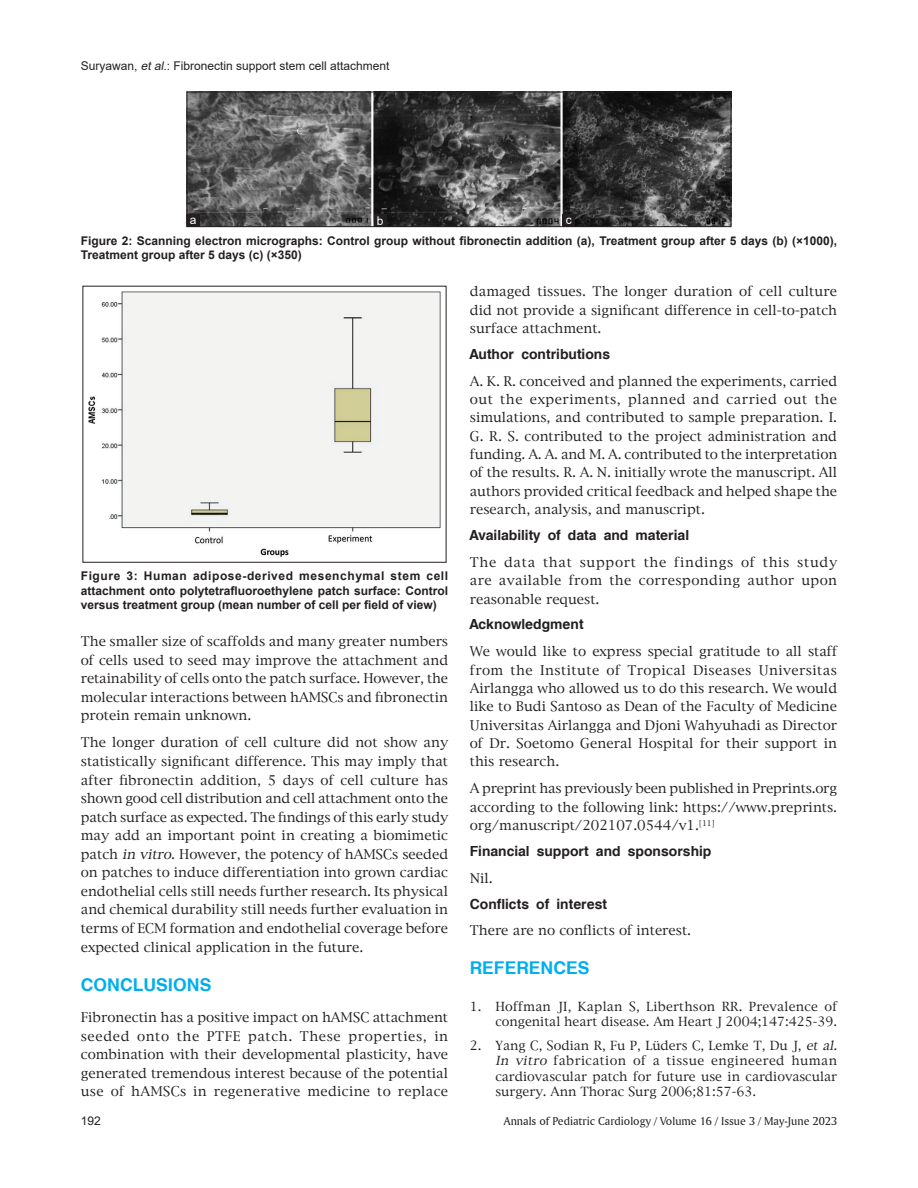
<style>
.page{position:relative;width:918px;height:1188px;background:#fff}
.page>*{position:absolute;margin:0;border:0;box-sizing:border-box;transform-origin:0 0}
.t1{font:700 18px "New Zurica";color:#00aeef}
.t2{font:700 14.25px "New Zurica";color:#231f20}
.TX{font:12.75px/18.6px "New York";color:#231f20;text-align:justify}
.FGC{font:700 12px/14.4px "Arial";color:#231f20;text-align:justify}
.REF{font:12px/15.3px "New York";color:#231f20;text-align:right}
.t3{font:12px "Amerigo BT Roman A";color:#231f20}
.t4{font:12px "Arial";color:#231f20}
.LABEL{font:12px "Arial";color:#fff}
.s1{font-style:italic}
</style>
<div class="page">
<img style="left:88px;top:291px;width:353px;height:266px">
<img style="left:189px;top:94px;width:540px;height:131px">
<div style="left:187px;top:92px;width:544px;height:135px;border:1px solid #231f20"></div>
<div style="left:562px;top:214px;width:13px;height:13px;background:#231f20"></div>
<div style="left:374px;top:214px;width:12px;height:13px;background:#231f20"></div>
<div style="left:187px;top:214px;width:13px;height:13px;background:#231f20"></div>
<p class="t4" style="left:81px;top:57px;width:310px">Suryawan, <span class="s1">etal</span>.: Fibronectin support stem cell attachment</p>
<p class="LABEL" style="left:190px;top:211px;width:8px">a</p>
<p class="LABEL" style="left:377px;top:212px;width:8px">b</p>
<p class="LABEL" style="left:566px;top:211px;width:7px">c</p>
<p class="FGC" style="left:81px;top:233px;width:758px">Figure 2: Scanning electron micrographs: Control group without fibronectin addition (a), Treatment group after 5 days (b) (×1000),<br>Treatment group after 5 days (c) (×350)</p>
<p class="FGC" style="left:81px;top:569px;width:369px">Figure 3: Human adipose‑derived mesenchymal stem cell attachment onto polytetrafluoroethylene patch surface: Control versus treatment group (mean number of cell per field of view)</p>
<p class="TX" style="left:81px;top:633px;width:369px">The smaller size of scaffolds and many greater numbers of cells used to seed may improve the attachment and retainability of cells onto the patch surface. However, the molecular interactions between hAMSCs and fibronectin protein remain unknown.</p>
<p class="TX" style="left:81px;top:734px;width:369px">The longer duration of cell culture did not show any statistically significant difference. This may imply that after fibronectin addition, 5 days of cell culture has shown good cell distribution and cell attachment onto the patch surface as expected. The findings of this early study may add an important point in creating a biomimetic patch <span class="s1">invitro</span>. However, the potency of hAMSCs seeded on patches to induce differentiation into grown cardiac endothelial cells still needs further research. Its physical and chemical durability still needs further evaluation in terms of ECM formation and endothelial coverage before expected clinical application in the future.</p>
<h1 class="t1" style="left:81px;top:974px;width:132px">CONCLUSIONS</h1>
<p class="TX" style="left:81px;top:1009px;width:369px">Fibronectin has a positive impact on hAMSC attachment seeded onto the PTFE patch. These properties, in combination with their developmental plasticity, have generated tremendous interest because of the potential use of hAMSCs in regenerative medicine to replace</p>
<p class="TX" style="left:470px;top:283px;width:369px">damaged tissues. The longer duration of cell culture did not provide a significant difference in cell‑to‑patch surface attachment.</p>
<h2 class="t2" style="left:470px;top:346px;width:142px">Author contributions</h2>
<p class="TX" style="left:470px;top:373px;width:369px">A. K. R. conceived and planned the experiments, carried out the experiments, planned and carried out the simulations, and contributed to sample preparation. I.<br>G. R. S. contributed to the project administration and funding. A. A. and M. A. contributed to the interpretation of the results. R. A. N. initially wrote the manuscript. All authors provided critical feedback and helped shape the research, analysis, and manuscript.</p>
<h2 class="t2" style="left:470px;top:527px;width:221px">Availability of data and material</h2>
<p class="TX" style="left:470px;top:554px;width:369px">The data that support the findings of this study are available from the corresponding author upon reasonable request.</p>
<h2 class="t2" style="left:470px;top:616px;width:115px">Acknowledgment</h2>
<p class="TX" style="left:470px;top:643px;width:369px">We would like to express special gratitude to all staff from the Institute of Tropical Diseases Universitas Airlangga who allowed us to do this research. We would like to Budi Santoso as Dean of the Faculty of Medicine Universitas Airlangga and Djoni Wahyuhadi as Director of Dr. Soetomo General Hospital for their support in this research.</p>
<p class="TX" style="left:470px;top:780px;width:369px">A preprint has previously been published in Preprints.org according to the following link: https://www.preprints. org/manuscript/202107.0544/v1.<sup>[11]</sup></p>
<h2 class="t2" style="left:470px;top:843px;width:243px">Financial support and sponsorship</h2>
<p class="TX" style="left:470px;top:869px;width:24px">Nil.</p>
<h2 class="t2" style="left:470px;top:895px;width:139px">Conflicts of interest</h2>
<p class="TX" style="left:470px;top:922px;width:223px">There are no conflicts of interest.</p>
<h1 class="t1" style="left:470px;top:958px;width:121px">REFERENCES</h1>
<p class="REF" style="left:470px;top:1000px;width:369px">1. Hoffman JI, Kaplan S, Liberthson RR. Prevalence of congenital heart disease. Am Heart J 2004;147:425‑39.</p>
<p class="REF" style="left:495px;top:1039px;width:346px;text-align:left;text-indent:-26px">2. Yang C, Sodian R, Fu P, Lüders C, Lemke T, Du J, <span class="s1">et al.<br>In vitro</span> fabrication of a tissue engineered human cardiovascular patch for future use in cardiovascular surgery. Ann Thorac Surg 2006;81:57‑63.</p>
<p class="t4" style="left:81px;top:1112px;width:22px">192</p>
<p class="t3" style="left:504px;top:1114px;width:335px">Annals of Pediatric Cardiology / Volume 16 / Issue 3 / May-June 2023</p>
</div>
